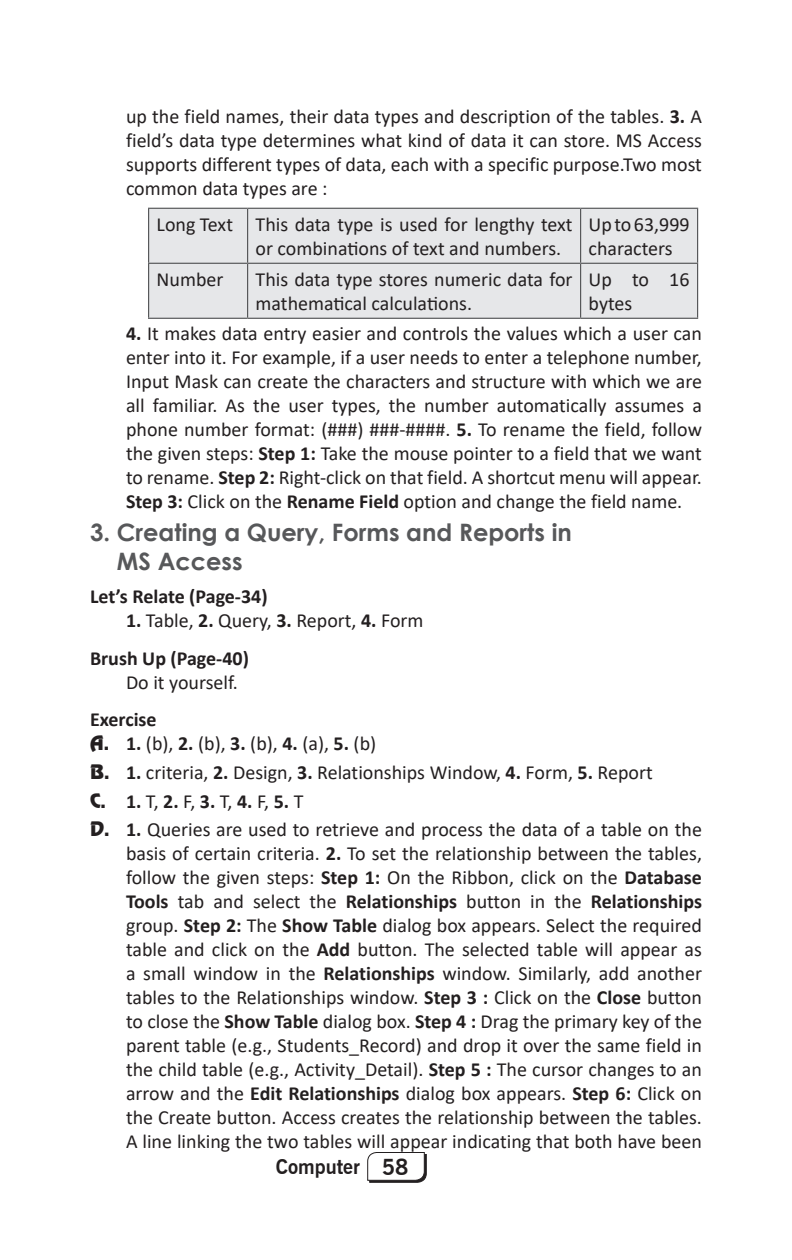
<style>
.page{position:relative;width:792px;height:1260px;background:#fff}
.page>*{position:absolute;margin:0;border:0;box-sizing:border-box;transform-origin:0 0}
.CHP_Head{font:700 24px/28.8px "Century Gothic";color:#57585a}
.Running{font:20px/24px "Calibri";color:#231f20;text-align:justify}
.RunningIndent{font:20px/24px "Calibri";color:#231f20}
.SideHead{font:700 20px "Calibri";color:#231f20}
.Running-2{font:700 20px "Calibri";color:#231f20}
.t1{font:700 20px "News Gothic BT";color:#231f20}
.s1{font-weight:700}
.s2{font-family:"Renfrew Normal";font-size:18px}
.s3{font-family:"Renfrew Normal";font-weight:400;font-size:18px}
.s4{font-weight:400}
.s5{font-size:22px}
</style>
<div class="page">
<svg style="left:367px;top:1152px;width:60px;height:31px"></svg>
<div style="left:149px;top:209px;width:548px;height:109px;background:#e6e7e9"></div>
<hr style="left:148px;top:208px;width:100px;height:1px;background:#57585a">
<hr style="left:148px;top:209px;width:1px;height:54px;background:#57585a">
<hr style="left:248px;top:208px;width:333px;height:1px;background:#57585a">
<hr style="left:247px;top:209px;width:1px;height:54px;background:#57585a">
<hr style="left:581px;top:208px;width:117px;height:1px;background:#57585a">
<hr style="left:580px;top:209px;width:1px;height:54px;background:#57585a">
<hr style="left:697px;top:209px;width:1px;height:54px;background:#57585a">
<hr style="left:148px;top:263px;width:100px;height:1px;background:#57585a">
<hr style="left:148px;top:264px;width:1px;height:54px;background:#57585a">
<hr style="left:248px;top:263px;width:333px;height:1px;background:#57585a">
<hr style="left:247px;top:264px;width:1px;height:54px;background:#57585a">
<hr style="left:581px;top:263px;width:117px;height:1px;background:#57585a">
<hr style="left:580px;top:264px;width:1px;height:54px;background:#57585a">
<hr style="left:697px;top:264px;width:1px;height:54px;background:#57585a">
<hr style="left:148px;top:318px;width:100px;height:1px;background:#57585a">
<hr style="left:248px;top:318px;width:333px;height:1px;background:#57585a">
<hr style="left:581px;top:318px;width:117px;height:1px;background:#57585a">
<p class="Running" style="left:126px;top:104px;width:578px">up the field names, their data types and description of the tables. <span class="s1">3.</span> A field’s data type determines what kind of data it can store. MS Access supports different types of data, each with a specific purpose.Two most common data types are :</p>
<p class="RunningIndent" style="left:157px;top:212px;width:78px">Long Text</p>
<p class="RunningIndent" style="left:256px;top:212px;width:318px">This data type is used for lengthy text or combinations of text and numbers.</p>
<p class="RunningIndent" style="left:589px;top:212px;width:103px">Upto63,999 characters</p>
<p class="RunningIndent" style="left:157px;top:267px;width:68px">Number</p>
<p class="RunningIndent" style="left:256px;top:267px;width:319px">This data type stores numeric data for mathematical calculations.</p>
<p class="RunningIndent" style="left:589px;top:267px;width:102px">Up to 16 bytes</p>
<p class="Running" style="left:126px;top:320px;width:578px"><span class="s1">4.</span> It makes data entry easier and controls the values which a user can enter into it. For example, if a user needs to enter a telephone number, Input Mask can create the characters and structure with which we are all familiar. As the user types, the number automatically assumes a phone number format: (###) ###-####. <span class="s1">5.</span> To rename the field, follow the given steps: <span class="s1">Step 1:</span> Take the mouse pointer to a field that we want to rename. <span class="s1">Step 2:</span> Right-click on that field. A shortcut menu will appear.<br><span class="s1">Step 3:</span> Click on the <span class="s1">Rename Field</span> option and change the field name.</p>
<p class="CHP_Head" style="left:117px;top:517px;width:457px;text-indent:-27px">3. Creating a Query, Forms and Reports in<br>MS Access</p>
<p class="SideHead" style="left:90px;top:582px;width:179px">Let’s Relate (Page-34)</p>
<p class="Running" style="left:126px;top:608px;width:299px"><span class="s1">1.</span> Table, <span class="s1">2.</span> Query, <span class="s1">3.</span> Report, <span class="s1">4.</span> Form</p>
<p class="SideHead" style="left:90px;top:644px;width:160px">Brush Up (Page-40)</p>
<p class="Running" style="left:126px;top:669px;width:113px">Do it yourself.</p>
<p class="SideHead" style="left:90px;top:705px;width:68px">Exercise</p>
<p class="Running" style="left:90px;top:731px;width:288px"><span class="s2">A.</span> <span class="s1">1.</span> (b), <span class="s1">2.</span> (b), <span class="s1">3.</span> (b), <span class="s1">4.</span> (a), <span class="s1">5.</span> (b)</p>
<p class="Running" style="left:90px;top:760px;width:564px"><span class="s2">B.</span> <span class="s1">1.</span> criteria, <span class="s1">2.</span> Design, <span class="s1">3.</span> Relationships Window, <span class="s1">4.</span> Form, <span class="s1">5.</span> Report</p>
<p class="Running-2" style="left:90px;top:787px;width:215px"><span class="s3">C.</span> 1. <span class="s4">T,</span> 2. <span class="s4">F,</span> 3. <span class="s4">T,</span> 4. <span class="s4">F,</span> 5. <span class="s4">T</span></p>
<p class="Running" style="left:126px;top:817px;width:578px;text-indent:-36px"><span class="s2">D.</span> <span class="s1">1.</span> Queries are used to retrieve and process the data of a table on the basis of certain criteria. <span class="s1">2.</span> To set the relationship between the tables, follow the given steps: <span class="s1">Step 1:</span> On the Ribbon, click on the <span class="s1">Database Tools</span> tab and select the <span class="s1">Relationships</span> button in the <span class="s1">Relationships </span>group. <span class="s1">Step 2:</span> The <span class="s1">Show Table</span> dialog box appears. Select the required table and click on the <span class="s1">Add</span> button. The selected table will appear as a small window in the <span class="s1">Relationships</span> window. Similarly, add another tables to the Relationships window. <span class="s1">Step 3 :</span> Click on the <span class="s1">Close</span> button to close the <span class="s1">Show Table</span> dialog box. <span class="s1">Step 4 :</span> Drag the primary key of the parent table (e.g., Students_Record) and drop it over the same field in the child table (e.g., Activity_Detail). <span class="s1">Step 5 :</span> The cursor changes to an arrow and the <span class="s1">Edit Relationships</span> dialog box appears. <span class="s1">Step 6:</span> Click on the Create button. Access creates the relationship between the tables.<br>A line linking the two tables will appear indicating that both have been</p>
<p class="t1" style="left:276px;top:1155px;width:134px">Computer <span class="s5">58</span></p>
</div>
